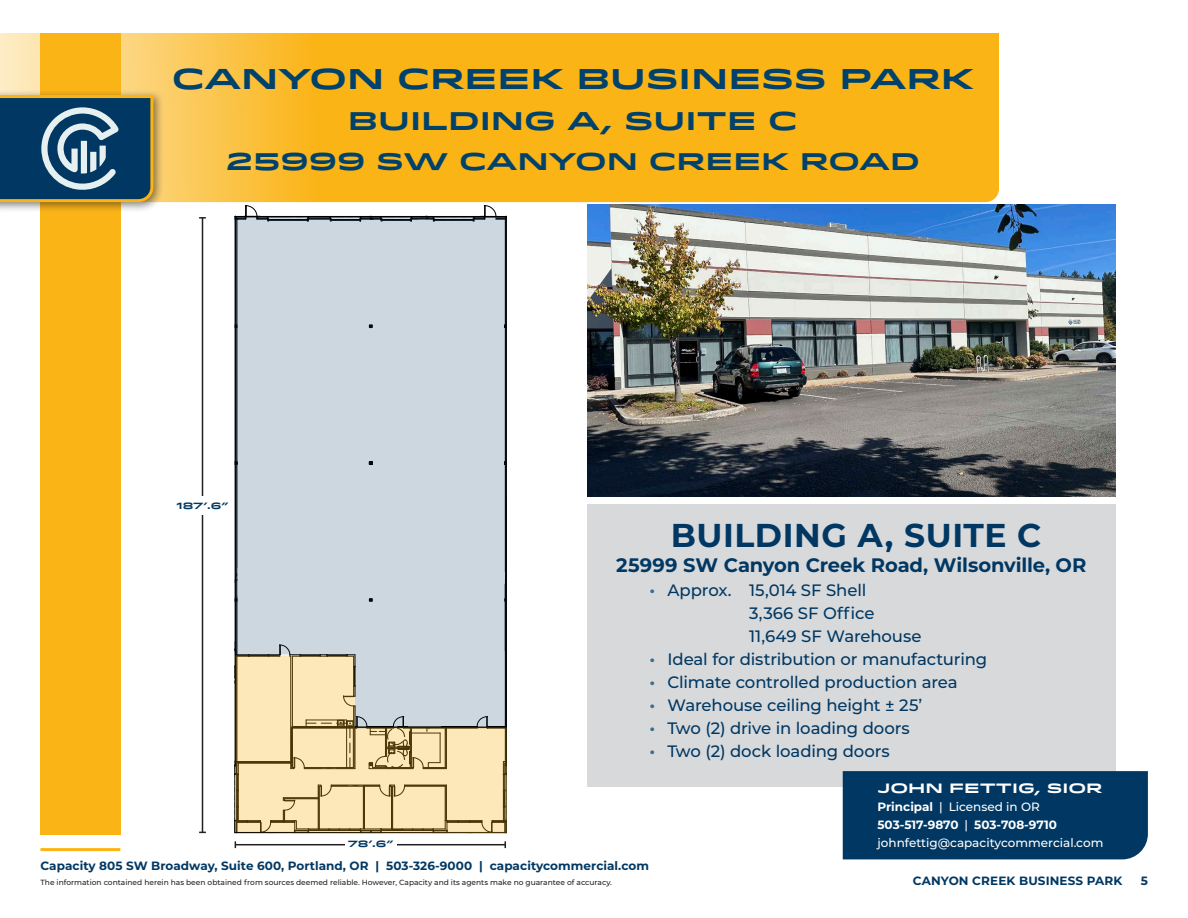
<style>
.page{position:relative;width:1188px;height:918px;background:#fff}
.page>*{position:absolute;margin:0;border:0;box-sizing:border-box;transform-origin:0 0}
.t1{font:700 33px "Montserrat";letter-spacing:.015em;color:#003863}
.t2{font:700 28.5px "Idlewild";color:#00426b}
.t3{font:700 25.5px "Idlewild";color:#00426b}
.t4{font:700 24px "Idlewild";color:#00426b}
.t5{font:700 19.5px "Montserrat";letter-spacing:-.005em;color:#003863}
.t6{font:500 16.5px "Montserrat";letter-spacing:-.01em;color:#003863}
.t7{font:500 16.5px "Montserrat";letter-spacing:.01em;color:#003863}
.Broker_Name{font:700 13.5px "Idlewild";color:#fff}
.t8{font:700 12px "Montserrat";letter-spacing:.005em;color:#003863}
.Broker_Contact{font:500 12px "Montserrat";color:#fff}
.Broker_Contact-2{font:700 12px "Montserrat";color:#fff}
.Broker_Title{font:500 12px "Montserrat";color:#fff}
.Broker_Name-2{font:700 9px "Idlewild";color:#003863}
.t9{font:500 7.5px "Montserrat";color:#231f20}
.s1{font-family:"Myriad Pro";font-weight:400;font-size:18px;color:#386e8f}
.s2{font-weight:700}
.s3{font-weight:500}
</style>
<div class="page">
<svg style="left:0;top:33px;width:999px;height:169px;background:#fbb722"></svg>
<div style="left:40px;top:33px;width:81px;height:801px;background:#fbb416"></div>
<hr style="left:40px;top:848px;width:80px;height:3px;background:#fbb416">
<div style="left:0;top:89px;width:164px;height:124px;background:#231f20;opacity:.55"></div>
<svg style="left:0;top:94px;width:155px;height:110px;background:#395e70"></svg>
<div style="left:587px;top:504px;width:529px;height:282px;background:#d8d9db"></div>
<div style="left:843px;top:771px;width:305px;height:88px;background:#003863"></div>
<img style="left:587px;top:204px;width:529px;height:293px">
<svg style="left:235px;top:202px;width:273px;height:15px"></svg>
<svg style="left:235px;top:726px;width:272px;height:107px;background:#e1cd9e"></svg>
<svg style="left:235px;top:217px;width:272px;height:509px;background:#b4bcc1"></svg>
<hr style="left:202px;top:218px;width:1px;height:614px;background:#231f20">
<svg style="left:199px;top:217px;width:7px;height:2px"></svg>
<div style="left:173px;top:497px;width:59px;height:18px;background:#fff"></div>
<hr style="left:235px;top:844px;width:270px;height:1px;background:#231f20">
<div style="left:345px;top:834px;width:51px;height:19px;background:#fff"></div>
<p class="t2" style="left:172px;top:57px;width:804px">CANYON CREEK BUSINESS PARK</p>
<p class="t3" style="left:348px;top:101px;width:451px">BUILDING A, SUITE C</p>
<p class="t4" style="left:226px;top:143px;width:695px">25999 SW CANYON CREEK ROAD</p>
<p class="Broker_Name-2" style="left:176px;top:499px;width:54px">187’.6”</p>
<p class="Broker_Name-2" style="left:348px;top:837px;width:47px">78’.6”</p>
<p class="t1" style="left:671px;top:511px;width:372px">BUILDING A, SUITE C</p>
<p class="t5" style="left:616px;top:551px;width:472px">25999 SW Canyon Creek Road, Wilsonville, OR</p>
<p class="t6" style="left:650px;top:579px;width:218px"><span class="s1">•</span> Approx. 15,014 SF Shell</p>
<p class="t7" style="left:749px;top:602px;width:127px">3,366 SF Office</p>
<p class="t6" style="left:749px;top:625px;width:174px">11,649 SF Warehouse</p>
<p class="t6" style="left:650px;top:648px;width:339px"><span class="s1">•</span> Ideal for distribution or manufacturing</p>
<p class="t6" style="left:650px;top:671px;width:309px"><span class="s1">•</span> Climate controlled production area</p>
<p class="t6" style="left:650px;top:694px;width:274px"><span class="s1">•</span> Warehouse ceiling height ± 25’</p>
<p class="t6" style="left:650px;top:717px;width:261px"><span class="s1">•</span> Two (2) drive in loading doors</p>
<p class="t6" style="left:650px;top:740px;width:241px"><span class="s1">•</span> Two (2) dock loading doors</p>
<p class="Broker_Name" style="left:878px;top:778px;width:227px">JOHN FETTIG, SIOR</p>
<p class="Broker_Title" style="left:878px;top:798px;width:164px"><span class="s2">Principal</span> | Licensed in OR</p>
<p class="Broker_Contact-2" style="left:878px;top:816px;width:181px">503-517-9870 <span class="s3">|</span> 503-708-9710</p>
<p class="Broker_Contact" style="left:878px;top:834px;width:227px">johnfettig@capacitycommercial.com</p>
<p class="t8" style="left:40px;top:857px;width:610px">Capacity 805 SW Broadway, Suite 600, Portland, OR | 503-326-9000 | capacitycommercial.com</p>
<p class="t9" style="left:40px;top:877px;width:573px">The information contained herein has been obtained from sources deemed reliable. However, Capacity and its agents make no guarantee of accuracy.</p>
<p class="t8" style="left:913px;top:872px;width:211px">CANYON CREEK BUSINESS PARK</p>
<p class="t8" style="left:1141px;top:872px;width:9px">5</p>
</div>
